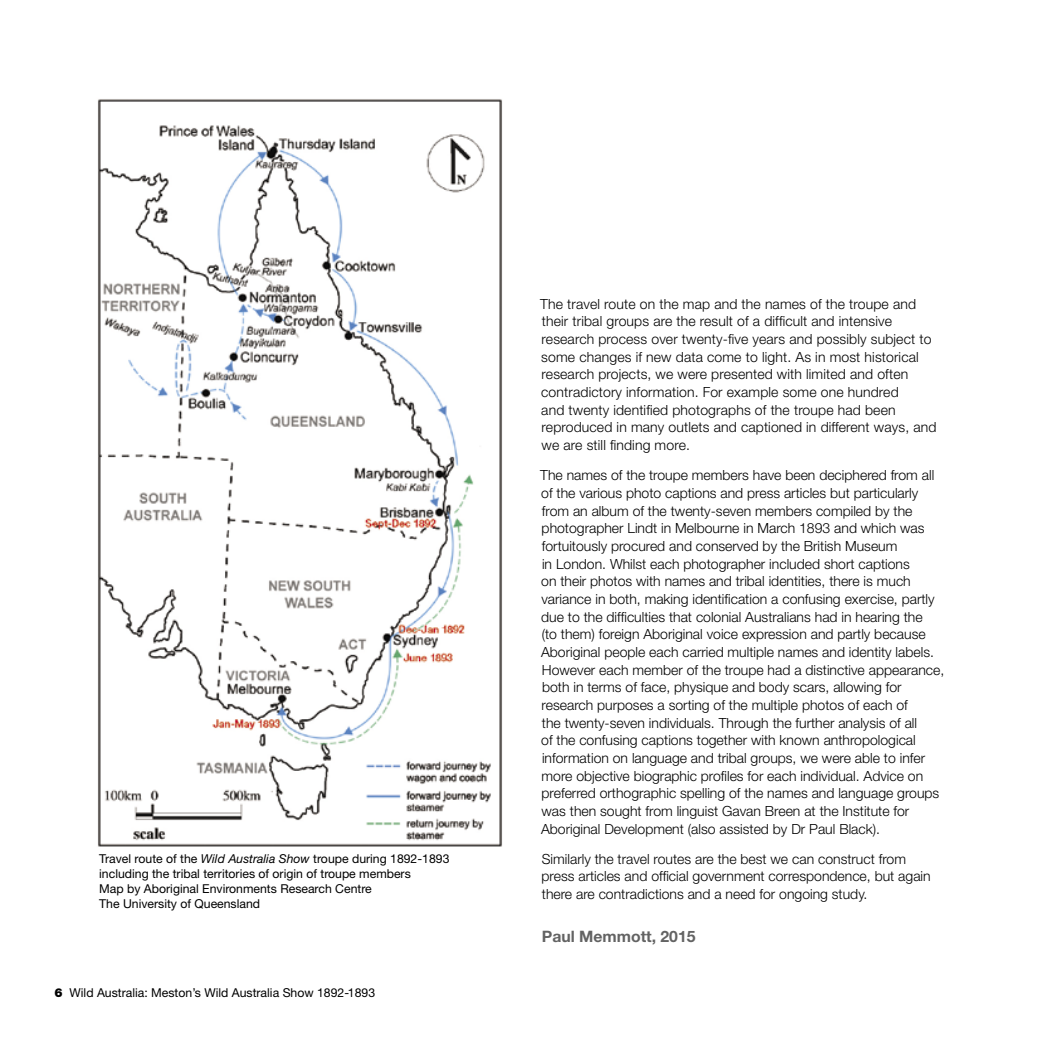
<style>
.page{position:relative;width:1042px;height:1042px;background:#fff}
.page>*{position:absolute;margin:0;border:0;box-sizing:border-box;transform-origin:0 0}
.t1{font:700 15.75px "Helvetica Neue";color:#636363}
.t2{font:300 14px/17.7px "Helvetica Neue";color:#000}
.t3{font:12.25px/14.9px "Helvetica Neue";color:#000}
.s1{font-style:italic}
.s2{font-weight:900}
</style>
<div class="page">
<img style="left:98px;top:99px;width:404px;height:748px">
<p class="t3" style="left:99px;top:851px;width:352px">Travel route of the <span class="s1">Wild Australia Show</span> troupe during 1892-1893 including the tribal territories of origin of troupe members<br>Map by Aboriginal Environments Research Centre<br>The University of Queensland</p>
<p class="t3" style="left:55px;top:985px;width:322px"><span class="s2">6</span> Wild Australia: Meston’s Wild Australia Show 1892-1893</p>
<p class="t2" style="left:540px;top:295px;width:398px">The travel route on the map and the names of the troupe and their tribal groups are the result of a difficult and intensive research process over twenty-five years and possibly subject to some changes if new data come to light. As in most historical research projects, we were presented with limited and often contradictory information. For example some one hundred<br>and twenty identified photographs of the troupe had been reproduced in many outlets and captioned in different ways, and we are still finding more.</p>
<p class="t2" style="left:540px;top:466px;width:405px">The names of the troupe members have been deciphered from all of the various photo captions and press articles but particularly from an album of the twenty-seven members compiled by the photographer Lindt in Melbourne in March 1893 and which was fortuitously procured and conserved by the British Museum<br>in London. Whilst each photographer included short captions<br>on their photos with names and tribal identities, there is much variance in both, making identification a confusing exercise, partly due to the difficulties that colonial Australians had in hearing the<br>(to them) foreign Aboriginal voice expression and partly because Aboriginal people each carried multiple names and identity labels.<br>However each member of the troupe had a distinctive appearance, both in terms of face, physique and body scars, allowing for research purposes a sorting of the multiple photos of each of<br>the twenty-seven individuals. Through the further analysis of all<br>of the confusing captions together with known anthropological information on language and tribal groups, we were able to infer more objective biographic profiles for each individual. Advice on preferred orthographic spelling of the names and language groups was then sought from linguist Gavan Breen at the Institute for Aboriginal Development (also assisted by Dr Paul Black).</p>
<p class="t2" style="left:541px;top:849px;width:391px">Similarly the travel routes are the best we can construct from press articles and official government correspondence, but again there are contradictions and a need for ongoing study.</p>
<p class="t1" style="left:542px;top:927px;width:155px">Paul Memmott, 2015</p>
</div>
